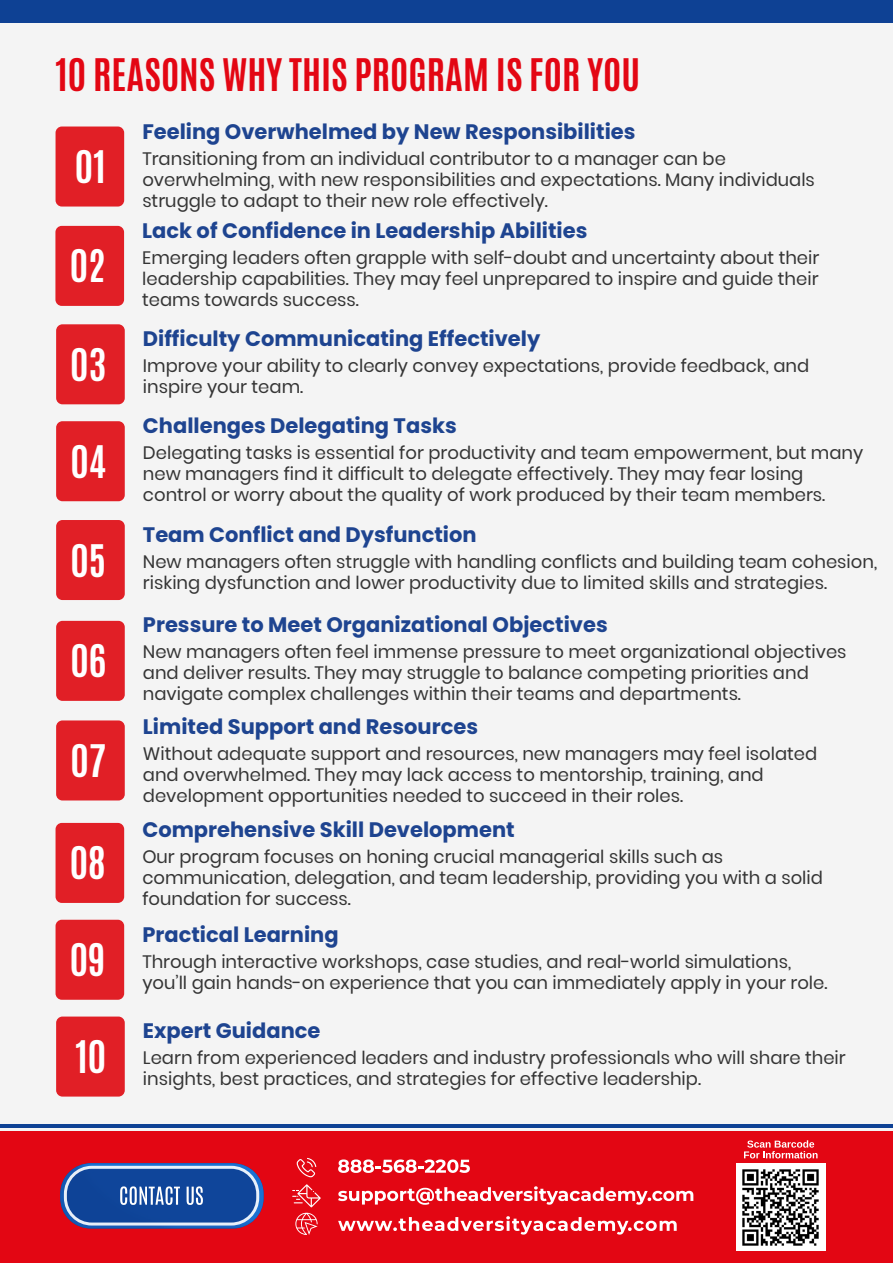
<style>
.page{position:relative;width:893px;height:1263px;background:#f4f4f4}
.page>*{position:absolute;margin:0;border:0;box-sizing:border-box;transform-origin:0 0}
.t1{font:700 37.5px "Antonio";color:#e30613}
.t2{font:700 37.5px "Antonio";color:#fff}
.t3{font:700 21px "Poppins";color:#1e4490}
.t4{font:18px/21px "Poppins";color:#353535}
</style>
<div class="page">
<div style="left:0;top:0;width:893px;height:22px;background:#0e4194"></div>
<div style="left:1px;top:1250px;width:892px;height:13px;background:#e30613"></div>
<div style="left:0;top:1131px;width:892px;height:129px;background:#e30613"></div>
<hr style="left:0;top:1124px;width:892px;height:4px;background:#0e4194">
<svg style="left:338px;top:1159px;width:132px;height:14px"></svg>
<svg style="left:297px;top:1158px;width:19px;height:19px"></svg>
<svg style="left:338px;top:1186px;width:355px;height:19px"></svg>
<svg style="left:338px;top:1216px;width:339px;height:18px"></svg>
<svg style="left:292px;top:1184px;width:29px;height:51px"></svg>
<img style="left:60px;top:1163px;width:204px;height:65px">
<div style="left:65px;top:1167px;width:193px;height:57px;background:#0e4194;border-radius:27px"></div>
<div style="left:64px;top:1166px;width:195px;height:59px;border:3px solid #fff;border-radius:27px"></div>
<svg style="left:120px;top:1186px;width:60px;height:19px"></svg>
<svg style="left:187px;top:1186px;width:16px;height:19px"></svg>
<div style="left:736px;top:1163px;width:89px;height:88px;background:#fff"></div>
<svg style="left:744px;top:1140px;width:73px;height:18px"></svg>
<img style="left:742px;top:1169px;width:77px;height:77px">
<div style="left:56px;top:127px;width:68px;height:80px;background:#e11f26;border-radius:6px"></div>
<div style="left:55px;top:226px;width:69px;height:80px;background:#e11f26;border-radius:6px"></div>
<div style="left:56px;top:324px;width:69px;height:80px;background:#e11f26;border-radius:6px"></div>
<div style="left:56px;top:421px;width:69px;height:80px;background:#e11f26;border-radius:6px"></div>
<div style="left:56px;top:720px;width:69px;height:80px;background:#e11f26;border-radius:6px"></div>
<div style="left:56px;top:823px;width:68px;height:80px;background:#e11f26;border-radius:6px"></div>
<div style="left:56px;top:920px;width:68px;height:80px;background:#e11f26;border-radius:6px"></div>
<div style="left:56px;top:1016px;width:69px;height:80px;background:#e11f26;border-radius:6px"></div>
<div style="left:56px;top:621px;width:69px;height:80px;background:#e11f26;border-radius:6px"></div>
<div style="left:56px;top:520px;width:69px;height:80px;background:#e11f26;border-radius:6px"></div>
<h1 class="t1" style="left:56px;top:46px;width:586px">10 REASONS WHY THIS PROGRAM IS FOR YOU</h1>
<h1 class="t2" style="left:75px;top:139px;width:32px">01</h1>
<h1 class="t2" style="left:70px;top:238px;width:37px">02</h1>
<h1 class="t2" style="left:70px;top:336px;width:38px">03</h1>
<h1 class="t2" style="left:70px;top:433px;width:37px">04</h1>
<h1 class="t2" style="left:70px;top:532px;width:37px">05</h1>
<h1 class="t2" style="left:70px;top:633px;width:37px">06</h1>
<h1 class="t2" style="left:70px;top:732px;width:37px">07</h1>
<h1 class="t2" style="left:70px;top:835px;width:37px">08</h1>
<h1 class="t2" style="left:70px;top:932px;width:37px">09</h1>
<h1 class="t2" style="left:75px;top:1029px;width:32px">10</h1>
<p class="t3" style="left:142px;top:120px;width:495px">Feeling Overwhelmed by New Responsibilities</p>
<p class="t4" style="left:142px;top:148px;width:674px">Transitioning from an individual contributor to a manager can be overwhelming, with new responsibilities and expectations. Many individuals struggle to adapt to their new role effectively.</p>
<p class="t3" style="left:142px;top:218px;width:447px">Lack of Confidence in Leadership Abilities</p>
<p class="t4" style="left:142px;top:247px;width:679px;text-align:justify">Emerging leaders often grapple with self-doubt and uncertainty about their leadership capabilities. They may feel unprepared to inspire and guide their teams towards success.</p>
<p class="t3" style="left:143px;top:327px;width:399px">Difficulty Communicating Effectively</p>
<p class="t4" style="left:143px;top:356px;width:668px">Improve your ability to clearly convey expectations, provide feedback, and inspire your team.</p>
<p class="t3" style="left:143px;top:413px;width:315px">Challenges Delegating Tasks</p>
<p class="t4" style="left:143px;top:442px;width:722px">Delegating tasks is essential for productivity and team empowerment, but many new managers find it difficult to delegate effectively. They may fear losing control or worry about the quality of work produced by their team members.</p>
<p class="t3" style="left:143px;top:522px;width:335px">Team Conflict and Dysfunction</p>
<p class="t4" style="left:143px;top:551px;width:736px">New managers often struggle with handling conflicts and building team cohesion, risking dysfunction and lower productivity due to limited skills and strategies.</p>
<p class="t3" style="left:143px;top:613px;width:466px">Pressure to Meet Organizational Objectives</p>
<p class="t4" style="left:143px;top:641px;width:705px">New managers often feel immense pressure to meet organizational objectives and deliver results. They may struggle to balance competing priorities and navigate complex challenges within their teams and departments.</p>
<p class="t3" style="left:143px;top:715px;width:337px">Limited Support and Resources</p>
<p class="t4" style="left:143px;top:743px;width:676px">Without adequate support and resources, new managers may feel isolated and overwhelmed. They may lack access to mentorship, training, and development opportunities needed to succeed in their roles.</p>
<p class="t3" style="left:142px;top:817px;width:374px">Comprehensive Skill Development</p>
<p class="t4" style="left:142px;top:846px;width:682px">Our program focuses on honing crucial managerial skills such as communication, delegation, and team leadership, providing you with a solid foundation for success.</p>
<p class="t3" style="left:142px;top:922px;width:198px">Practical Learning</p>
<p class="t4" style="left:142px;top:951px;width:687px">Through interactive workshops, case studies, and real-world simulations, you’ll gain hands-on experience that you can immediately apply in your role.</p>
<p class="t3" style="left:143px;top:1019px;width:179px">Expert Guidance</p>
<p class="t4" style="left:143px;top:1048px;width:704px">Learn from experienced leaders and industry professionals who will share their insights, best practices, and strategies for effective leadership.</p>
</div>
